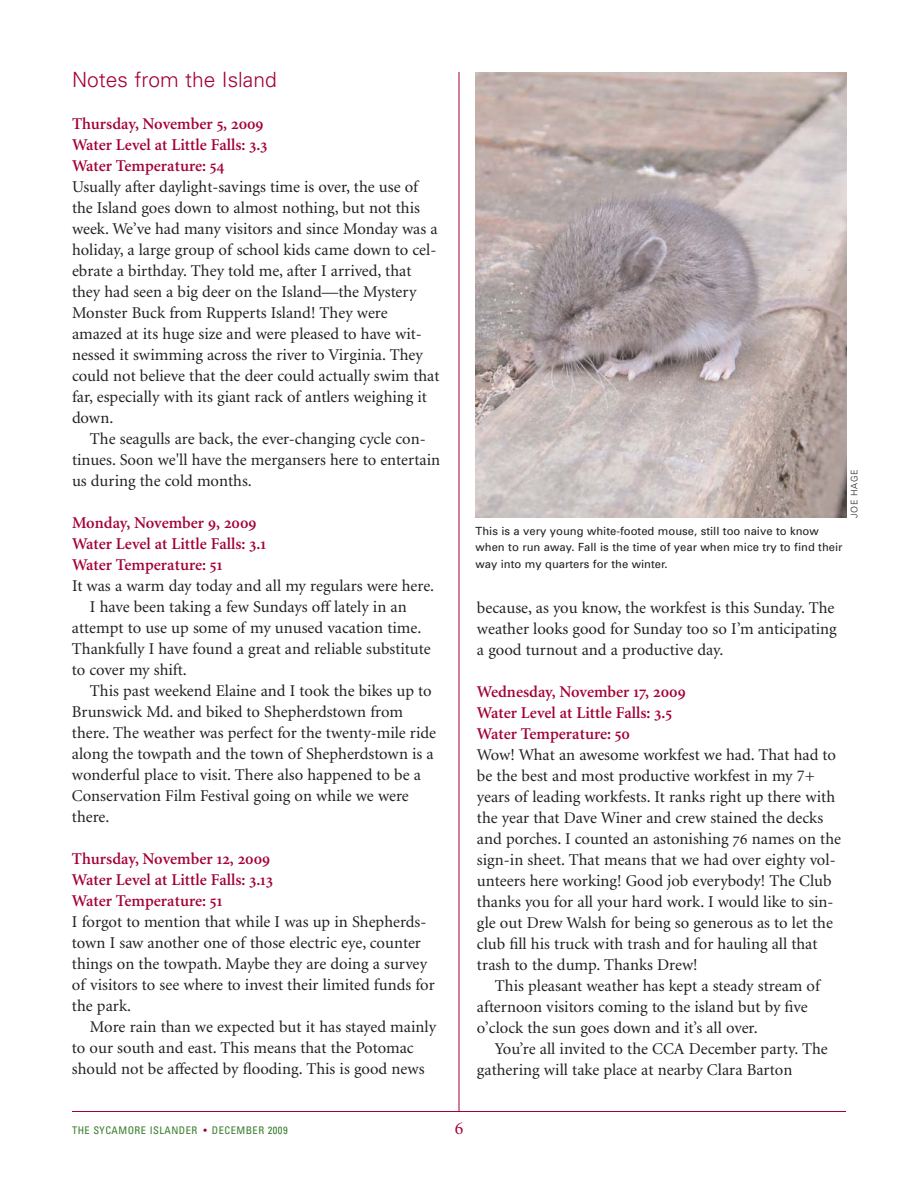
<style>
.page{position:relative;width:918px;height:1188px;background:#fff}
.page>*{position:absolute;margin:0;border:0;box-sizing:border-box;transform-origin:0 0}
.t1{font:300 21px "Univers";color:#a30134}
.t2{font:18px "Minion";color:#a30134}
.t3{font:16.5px/21px "Minion";color:#231f20}
.t4{font:600 16.5px "Minion";color:#a30134}
.t5{font:11.25px/16.5px "Univers";color:#231f20}
.t6{font:condensed 10.5px "Univers";letter-spacing:.045em;color:#387c2b}
.t7{font:300 9px "Univers";letter-spacing:.055em;color:#231f20}
.s1{font-weight:600;color:#a30134}
.s2{font-family:"Minion Exp";font-weight:600;color:#a30134}
.s3{font-family:"Minion Exp"}
.s4{color:#a30134}
</style>
<div class="page">
<hr style="left:459px;top:72px;width:1px;height:1040px;background:#a30134">
<hr style="left:72px;top:1111px;width:774px;height:1px;background:#a30134">
<img style="left:476px;top:72px;width:370px;height:446px">
<p class="t1" style="left:72px;top:72px;width:206px">Notes from the Island</p>
<p class="t3" style="left:72px;top:115px;width:369px"><span class="s1">Thursday, November</span> <span class="s2">5, 2009<br></span><span class="s1">Water Level at Little Falls:</span> <span class="s2">3.3<br></span><span class="s1">Water Temperature:</span> <span class="s2">54<br></span>Usually after daylight-savings time is over, the use of the Island goes down to almost nothing, but not this week. We’ve had many visitors and since Monday was a holiday, a large group of school kids came down to cel&shy;ebrate a birthday. They told me, after I arrived, that they had seen a big deer on the Island—the Mystery Monster Buck from Rupperts Island! They were amazed at its huge size and were pleased to have wit&shy;nessed it swimming across the river to Virginia. They could not believe that the deer could actually swim that far, especially with its giant rack of antlers weighing it down.</p>
<p class="t3" style="left:72px;top:430px;width:370px;text-indent:18px">The seagulls are back, the ever-changing cycle con&shy;tinues. Soon we'll have the mergansers here to entertain us during the cold months.</p>
<p class="t4" style="left:72px;top:516px;width:186px">Monday, November <span class="s3">9, 2009</span></p>
<p class="t4" style="left:72px;top:537px;width:196px">Water Level at Little Falls: <span class="s3">3.1</span></p>
<p class="t4" style="left:72px;top:558px;width:152px">Water Temperature: <span class="s3">51</span></p>
<p class="t3" style="left:72px;top:577px;width:364px">It was a warm day today and all my regulars were here.</p>
<p class="t3" style="left:90px;top:598px;width:318px">I have been taking a few Sundays o<span class="s3">ff</span> lately in an</p>
<p class="t3" style="left:72px;top:619px;width:351px">attempt to use up some of my unused vacation time.</p>
<p class="t3" style="left:72px;top:640px;width:360px">Thankfully I have found a great and reliable substitute</p>
<p class="t3" style="left:72px;top:661px;width:116px">to cover my shift.</p>
<p class="t3" style="left:90px;top:682px;width:343px">This past weekend Elaine and I took the bikes up to</p>
<p class="t3" style="left:72px;top:703px;width:333px">Brunswick Md. and biked to Shepherdstown from</p>
<p class="t3" style="left:72px;top:724px;width:366px">there. The weather was perfect for the twenty-mile ride</p>
<p class="t3" style="left:72px;top:745px;width:363px">along the towpath and the town of Shepherdstown is a</p>
<p class="t3" style="left:72px;top:766px;width:351px">wonderful place to visit. There also happened to be a</p>
<p class="t3" style="left:72px;top:787px;width:338px">Conservation Film Festival going on while we were</p>
<p class="t3" style="left:72px;top:808px;width:39px">there.</p>
<p class="t3" style="left:72px;top:850px;width:364px"><span class="s1">Thursday, November</span> <span class="s2">12, 2009<br></span><span class="s1">Water Level at Little Falls:</span> <span class="s2">3.13<br></span><span class="s1">Water Temperature:</span> <span class="s2">51<br></span>I forgot to mention that while I was up in Shepherds&shy;town I saw another one of those electric eye, counter things on the towpath. Maybe they are doing a survey of visitors to see where to invest their limited funds for the park.</p>
<p class="t3" style="left:72px;top:1018px;width:366px;text-indent:18px">More rain than we expected but it has stayed mainly to our south and east. This means that the Potomac should not be a<span class="s3">ff</span>ected by <span class="s3">fl</span>ooding. This is good news</p>
<p class="t5" style="left:476px;top:524px;width:369px">This is a very young white-footed mouse, still too naive to know when to run away. Fall is the time of year when mice try to find their way into my quarters for the winter.</p>
<p class="t7" style="left:851px;top:518px;width:49px;rotate:-90deg">JOE HAGE</p>
<p class="t3" style="left:477px;top:599px;width:361px">because, as you know, the workfest is this Sunday. The weather looks good for Sunday too so I’m anticipating a good turnout and a productive day.</p>
<p class="t3" style="left:477px;top:683px;width:366px"><span class="s1">Wednesday, November</span> <span class="s2">17, 2009<br></span><span class="s1">Water Level at Little Falls:</span> <span class="s2">3.5<br></span><span class="s1">Water Temperature:</span> <span class="s2">50<br></span>Wow! What an awesome workfest we had. That had to be the best and most productive workfest in my 7+ years of leading workfests. It ranks right up there with the year that Dave Winer and crew stained the decks and porches. I counted an astonishing <span class="s3">76</span> names on the sign-in sheet. That means that we had over eighty vol&shy;unteers here working! Good job everybody! The Club thanks you for all your hard work. I would like to sin&shy;gle out Drew Walsh for being so generous as to let the club <span class="s3">fi</span>ll his truck with trash and for hauling all that trash to the dump. Thanks Drew!</p>
<p class="t3" style="left:477px;top:977px;width:345px;text-indent:18px">This pleasant weather has kept a steady stream of afternoon visitors coming to the island but by <span class="s3">fi</span>ve o’clock the sun goes down and it’s all over.</p>
<p class="t3" style="left:477px;top:1040px;width:352px;text-indent:18px">You’re all invited to the CCA December party. The gathering will take place at nearby Clara Barton</p>
<p class="t6" style="left:72px;top:1126px;width:217px">THE SYCAMORE ISLANDER <span class="s4">•</span> DECEMBER 2009</p>
<p class="t2" style="left:455px;top:1121px;width:10px">6</p>
</div>
